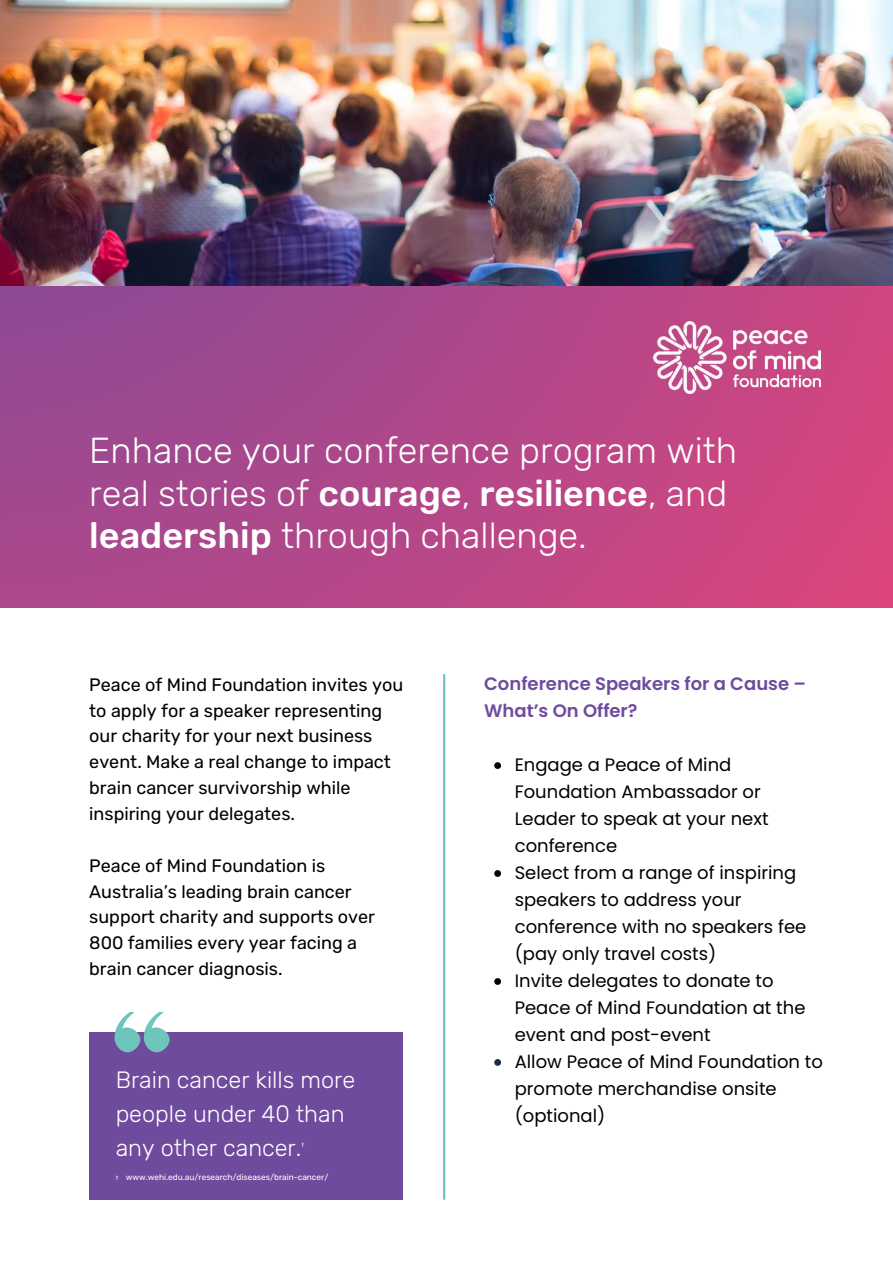
<style>
.page{position:relative;width:893px;height:1264px;background:#fff}
.page>*{position:absolute;margin:0;border:0;box-sizing:border-box;transform-origin:0 0}
.t1{font:300 36px/42.8px "Rubik";color:#fff}
.t2{font:300 23.55px/34.2px "Rubik";color:#fff}
.t3{font:18px/25.8px "Rubik";color:#000}
.t4{font:18px/27px "Poppins";color:#000}
.t5{font:600 18px/27px "Poppins";color:#6f4b9e}
.t6{font:8.25px "Rubik";color:#fff}
.t7{font:6.45px "Rubik";color:#fff}
.s1{font-weight:500}
.s2{font-size:6.45px}
</style>
<div class="page">
<hr style="left:443px;top:675px;width:2px;height:523px;background:#6fc4bb">
<svg style="left:0;top:285px;width:892px;height:322px;background:#b24788"></svg>
<img style="left:0;top:0;width:892px;height:285px">
<img style="left:653px;top:322px;width:167px;height:72px">
<svg style="left:494px;top:762px;width:7px;height:7px"></svg>
<svg style="left:494px;top:870px;width:7px;height:6px"></svg>
<svg style="left:494px;top:978px;width:7px;height:6px"></svg>
<svg style="left:494px;top:1059px;width:7px;height:6px"></svg>
<div style="left:90px;top:1031px;width:313px;height:168px;background:#6f4b9e"></div>
<svg style="left:114px;top:1012px;width:56px;height:40px"></svg>
<h1 class="t1" style="left:89px;top:429px;width:649px">Enhance your conference program with real stories of <span class="s1">courage</span>, <span class="s1">resilience</span>, and <span class="s1">leadership</span> through challenge.</h1>
<p class="t3" style="left:89px;top:671px;width:315px">Peace of Mind Foundation invites you to apply for a speaker representing our charity for your next business event. Make a real change to impact brain cancer survivorship while inspiring your delegates.</p>
<p class="t3" style="left:89px;top:852px;width:287px">Peace of Mind Foundation is<br>Australia’s leading brain cancer support charity and supports over<br>800 families every year facing a brain cancer diagnosis.</p>
<h2 class="t2" style="left:116px;top:1062px;width:241px">Brain cancer kills more people under 40 than any other cancer.</h2>
<p class="t6" style="left:116px;top:1172px;width:214px"><span class="s2">†</span> www.wehi.edu.au/research/diseases/brain-cancer/</p>
<p class="t7" style="left:301px;top:1140px;width:4px">†</p>
<p class="t5" style="left:484px;top:670px;width:323px">Conference Speakers for a Cause –<br>What’s On Offer?</p>
<p class="t4" style="left:514px;top:751px;width:309px">Engage a Peace of Mind<br>Foundation Ambassador or<br>Leader to speak at your next conference<br>Select from a range of inspiring speakers to address your conference with no speakers fee (pay only travel costs)<br>Invite delegates to donate to<br>Peace of Mind Foundation at the event and post-event<br>Allow Peace of Mind Foundation to promote merchandise onsite (optional)</p>
</div>
